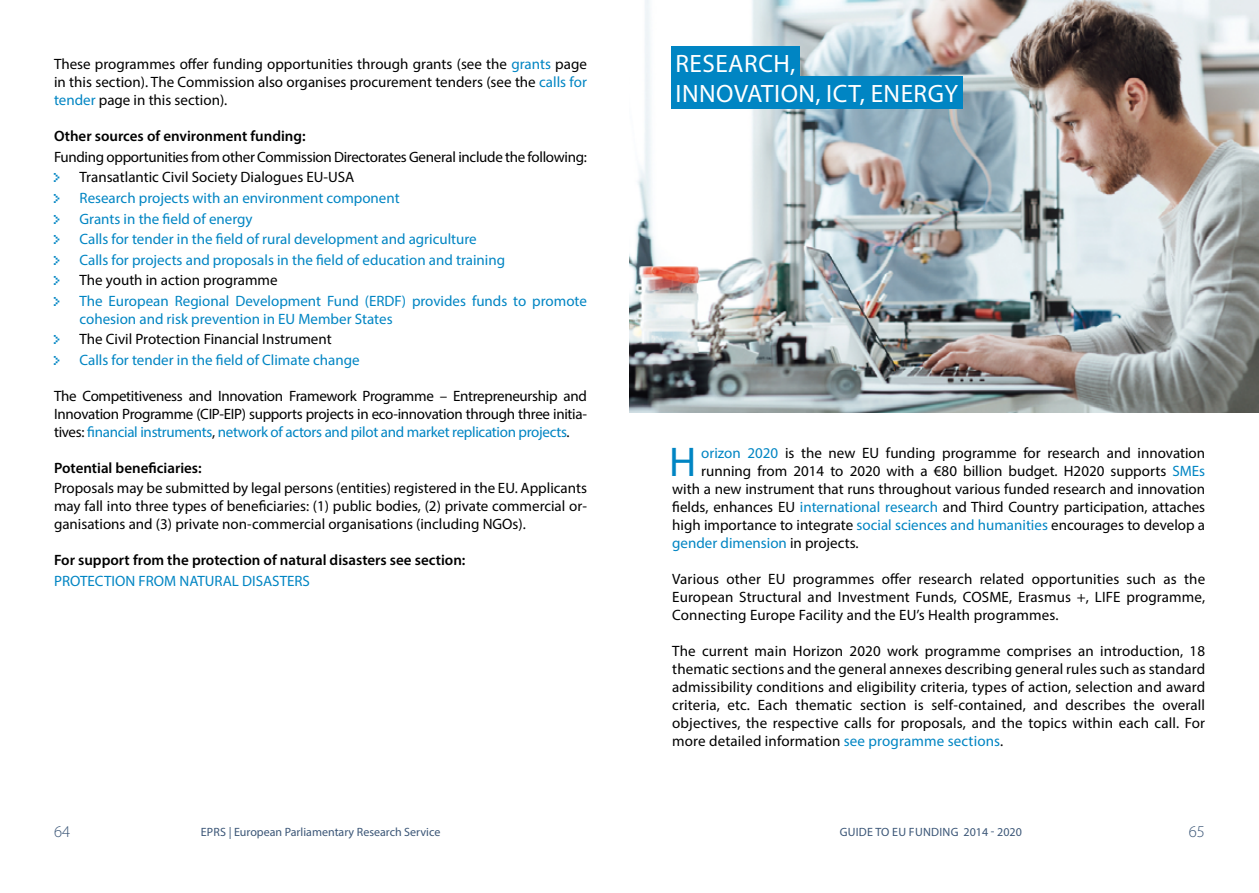
<style>
.page{position:relative;width:1259px;height:893px;background:#fff}
.page>*{position:absolute;margin:0;border:0;box-sizing:border-box;transform-origin:0 0}
.t1{font:41.7px "Myriad Pro";color:#0085c3}
.t2{font:25.2px "Myriad Pro";letter-spacing:.02em;color:#fff}
.t3{font:300 16.5px "Myriad Pro";color:#3b5677}
.t4{font:15px/18px "Myriad Pro";color:#000;text-align:justify}
.t5{font:15px/18px "Myriad Pro";color:#0085c3}
.h4_bold_potential{font:600 15px "Myriad Pro";color:#000}
.t6{font:15px "Myriad Pro";letter-spacing:-.02em;color:#000}
.t7{font:12px "Myriad Pro";color:#3b5677}
.t8{font:12px "Myriad Pro";letter-spacing:.02em;color:#3b5677}
.s1{color:#0085c3}
.s2{color:#000}
</style>
<div class="page">
<img style="left:629px;top:0;width:630px;height:412px">
<div style="left:671px;top:46px;width:128px;height:32px;background:#0085c3"></div>
<div style="left:671px;top:76px;width:291px;height:32px;background:#0085c3"></div>
<p class="t4" style="left:54px;top:55px;width:534px">These programmes offer funding opportunities through grants (see the <span class="s1">grants</span> page in this section). The Commission also organises procurement tenders (see the <span class="s1">calls for tender</span> page in this section).</p>
<p class="h4_bold_potential" style="left:54px;top:127px;width:253px">Other sources of environment funding:</p>
<p class="t6" style="left:54px;top:148px;width:534px">Funding opportunities from other Commission Directorates General include the following:</p>
<p class="t4" style="left:54px;top:168px;width:302px"><span class="s1">•</span> Transatlantic Civil Society Dialogues EU-USA</p>
<p class="t5" style="left:54px;top:189px;width:347px">• Research projects with an environment component</p>
<p class="t5" style="left:54px;top:209px;width:200px">• Grants in the field of energy</p>
<p class="t5" style="left:54px;top:230px;width:424px">• Calls for tender in the field of rural development and agriculture</p>
<p class="t5" style="left:54px;top:250px;width:452px">• Calls for projects and proposals in the field of education and training</p>
<p class="t4" style="left:54px;top:271px;width:225px"><span class="s1">•</span> The youth in action programme</p>
<p class="t5" style="left:80px;top:291px;width:509px;text-indent:-26px">• The European Regional Development Fund (ERDF) provides funds to promote cohesion and risk prevention in EU Member States</p>
<p class="t4" style="left:54px;top:330px;width:279px"><span class="s1">•</span> The Civil Protection Financial Instrument</p>
<p class="t5" style="left:54px;top:351px;width:307px">• Calls for tender in the field of Climate change</p>
<p class="t4" style="left:54px;top:387px;width:534px">The Competitiveness and Innovation Framework Programme – Entrepreneurship and Innovation Programme (CIP-EIP) supports projects in eco-innovation through three initia&shy;tives: <span class="s1">financial instruments</span>, <span class="s1">network of actors and pilot and market replication projects</span>.</p>
<p class="h4_bold_potential" style="left:54px;top:458px;width:149px">Potential beneficiaries:</p>
<p class="t4" style="left:54px;top:479px;width:534px">Proposals may be submitted by legal persons (entities) registered in the EU. Applicants may fall into three types of beneficiaries: (1) public bodies, (2) private commercial or&shy;ganisations and (3) private non-commercial organisations (including NGOs).</p>
<p class="h4_bold_potential" style="left:54px;top:551px;width:413px">For support from the protection of natural disasters see section:</p>
<p class="t5" style="left:54px;top:572px;width:257px">PROTECTION FROM NATURAL DISASTERS</p>
<h1 class="t2" style="left:675px;top:48px;width:121px">RESEARCH,</h1>
<h1 class="t2" style="left:675px;top:78px;width:284px">INNOVATION, ICT, ENERGY</h1>
<p class="t1" style="left:669px;top:437px;width:29px">H</p>
<p class="t4" style="left:701px;top:444px;width:505px"><span class="s1">orizon 2020</span> is the new EU funding programme for research and innovation</p>
<p class="t4" style="left:701px;top:462px;width:505px">running from 2014 to 2020 with a €80 billion budget. H2020 supports <span class="s1">SMEs</span></p>
<p class="t4" style="left:672px;top:480px;width:534px">with a new instrument that runs throughout various funded research and innovation</p>
<p class="t4" style="left:672px;top:498px;width:534px">fields, enhances EU <span class="s1">international research</span> and Third Country participation, attaches</p>
<p class="t4" style="left:672px;top:516px;width:534px">high importance to integrate <span class="s1">social sciences and humanities</span> encourages to develop a</p>
<p class="t5" style="left:672px;top:534px;width:188px">gender dimension <span class="s2">in projects.</span></p>
<p class="t4" style="left:672px;top:570px;width:534px">Various other EU programmes offer research related opportunities such as the European Structural and Investment Funds, COSME, Erasmus +, LIFE programme, Connecting Europe Facility and the EU’s Health programmes.</p>
<p class="t4" style="left:672px;top:642px;width:534px">The current main Horizon 2020 work programme comprises an introduction, 18 thematic sections and the general annexes describing general rules such as standard admissibility conditions and eligibility criteria, types of action, selection and award criteria, etc. Each thematic section is self-contained, and describes the overall objectives, the respective calls for proposals, and the topics within each call. For more detailed information <span class="s1">see programme sections</span>.</p>
<p class="t3" style="left:54px;top:823px;width:18px">64</p>
<p class="t7" style="left:201px;top:825px;width:241px">EPRS | European Parliamentary Research Service</p>
<p class="t8" style="left:840px;top:825px;width:183px">GUIDE TO EU FUNDING 2014 - 2020</p>
<p class="t3" style="left:1188px;top:823px;width:18px">65</p>
</div>
